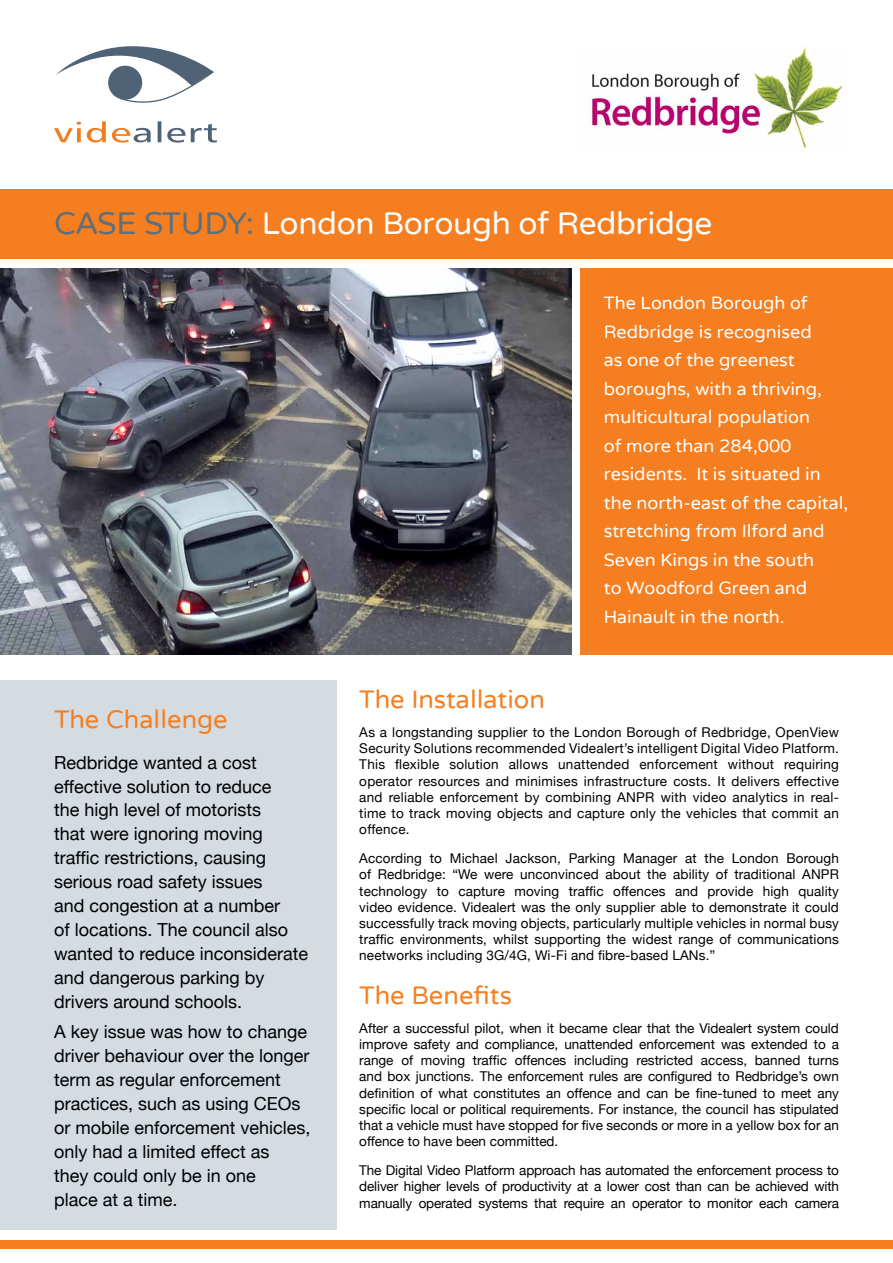
<style>
.page{position:relative;width:893px;height:1263px;background:#fff}
.page>*{position:absolute;margin:0;border:0;box-sizing:border-box;transform-origin:0 0}
.t1{font:31.5px "Varela Round";letter-spacing:-.01em;color:#fff}
.t2{font:25.5px "Varela Round";color:#f57e20}
.t3{font:18px/24px "Helvetica Neue";color:#000}
.t4{font:18px/28.5px "Varela Round";color:#fff}
.t5{font:13.5px/16.2px "Helvetica Neue";color:#000;text-align:justify}
.s1{color:#5c6f7c}
</style>
<div class="page">
<div style="left:0;top:189px;width:893px;height:70px;background:#f57e20"></div>
<svg style="left:56px;top:46px;width:158px;height:57px"></svg>
<svg style="left:54px;top:121px;width:163px;height:22px"></svg>
<img style="left:0;top:268px;width:571px;height:387px">
<img style="left:590px;top:46px;width:253px;height:104px">
<div style="left:580px;top:268px;width:313px;height:387px;background:#f57e20"></div>
<div style="left:0;top:680px;width:337px;height:549px;background:#d4dce1"></div>
<div style="left:0;top:1240px;width:893px;height:9px;background:#f57e20"></div>
<h1 class="t1" style="left:54px;top:205px;width:660px"><span class="s1">Case Study:</span> London Borough of Redbridge</h1>
<h2 class="t2" style="left:54px;top:705px;width:175px">The Challenge</h2>
<p class="t3" style="left:54px;top:750px;width:256px">Redbridge wanted a cost effective solution to reduce<br>the high level of motorists<br>that were ignoring moving traffic restrictions, causing serious road safety issues<br>and congestion at a number<br>of locations. The council also wanted to reduce inconsiderate and dangerous parking by drivers around schools.</p>
<h3 class="t3" style="left:54px;top:1019px;width:258px">A key issue was how to change driver behaviour over the longer term as regular enforcement practices, such as using CEOs or mobile enforcement vehicles, only had a limited effect as<br>they could only be in one<br>place at a time.</h3>
<p class="t4" style="left:604px;top:289px;width:246px">The London Borough of<br>Redbridge is recognised<br>as one of the greenest boroughs, with a thriving, multicultural population<br>of more than 284,000 residents. It is situated in the north-east of the capital, stretching from Ilford and<br>Seven Kings in the south<br>to Woodford Green and<br>Hainault in the north.</p>
<h2 class="t2" style="left:359px;top:685px;width:187px">The Installation</h2>
<p class="t5" style="left:359px;top:724px;width:481px">As a longstanding supplier to the London Borough of Redbridge, OpenView Security Solutions recommended Videalert’s intelligent Digital Video Platform.<br>This flexible solution allows unattended enforcement without requiring operator resources and minimises infrastructure costs. It delivers effective and reliable enforcement by combining ANPR with video analytics in real&shy;time to track moving objects and capture only the vehicles that commit an offence.</p>
<p class="t5" style="left:359px;top:850px;width:481px">According to Michael Jackson, Parking Manager at the London Borough of Redbridge: “We were unconvinced about the ability of traditional ANPR technology to capture moving traffic offences and provide high quality video evidence. Videalert was the only supplier able to demonstrate it could successfully track moving objects, particularly multiple vehicles in normal busy traffic environments, whilst supporting the widest range of communications neetworks including 3G/4G, Wi-Fi and fibre-based LANs.”</p>
<h2 class="t2" style="left:359px;top:980px;width:154px">The Benefits</h2>
<p class="t5" style="left:359px;top:1020px;width:481px">After a successful pilot, when it became clear that the Videalert system could improve safety and compliance, unattended enforcement was extended to a range of moving traffic offences including restricted access, banned turns and box junctions. The enforcement rules are configured to Redbridge’s own definition of what constitutes an offence and can be fine-tuned to meet any specific local or political requirements. For instance, the council has stipulated that a vehicle must have stopped for five seconds or more in a yellow box for an offence to have been committed.</p>
<p class="t5" style="left:359px;top:1162px;width:481px">The Digital Video Platform approach has automated the enforcement process to deliver higher levels of productivity at a lower cost than can be achieved with manually operated systems that require an operator to monitor each camera</p>
</div>
